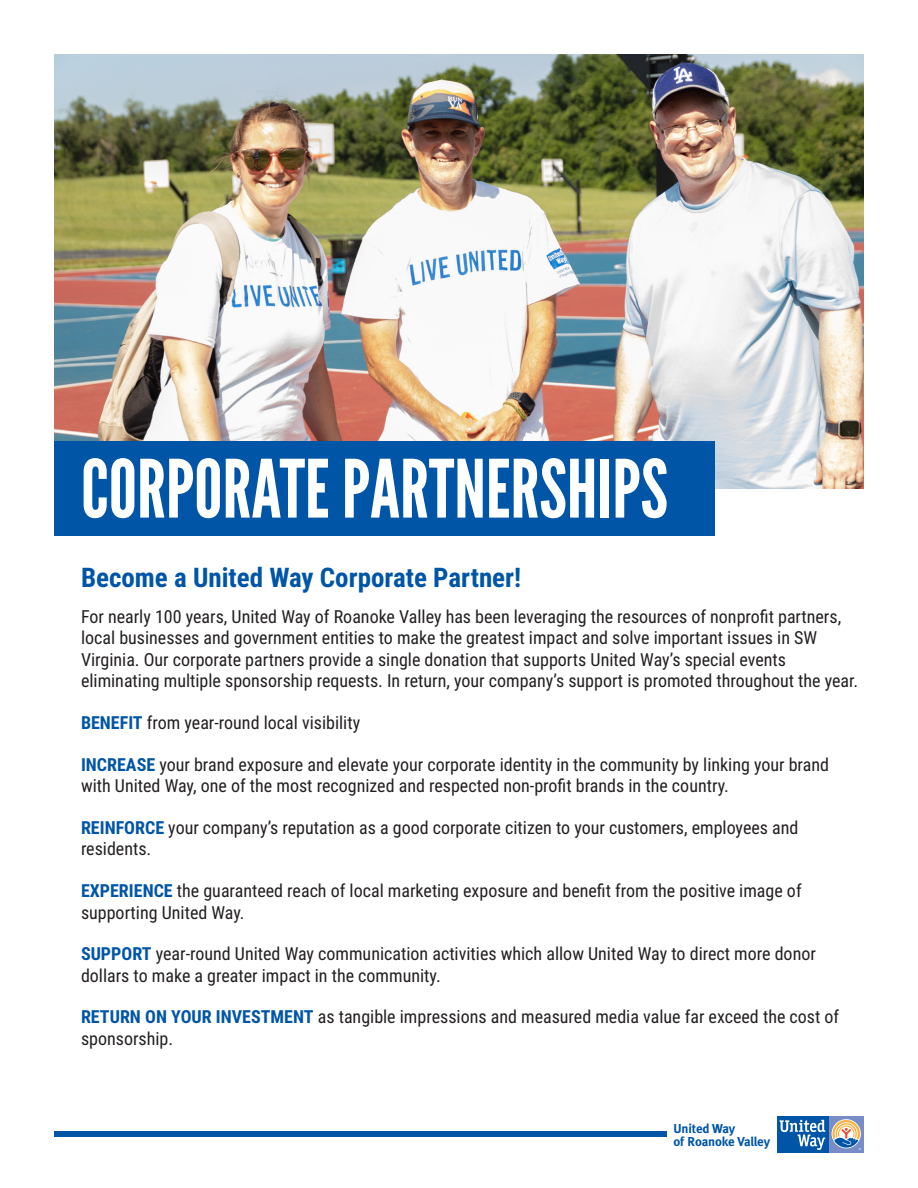
<style>
.page{position:relative;width:918px;height:1188px;background:#fff}
.page>*{position:absolute;margin:0;border:0;box-sizing:border-box;transform-origin:0 0}
.t1{font:80.1px "League Gothic";color:#fff}
.t2{font:700 27px "Roboto Condensed";color:#0155a7}
.t3{font:18px/21.6px "Roboto Condensed";color:#231f20}
.t4{font:12.9px/13.2px "Meta Bold LF";letter-spacing:-.02em;color:#0155a7}
.s1{font-weight:700;color:#0155a7}
</style>
<div class="page">
<img style="left:54px;top:54px;width:810px;height:434px">
<div style="left:54px;top:441px;width:660px;height:94px;background:#0155a7"></div>
<div style="left:54px;top:1131px;width:810px;height:6px;background:#0155a7"></div>
<div style="left:667px;top:1110px;width:204px;height:48px;background:#fff"></div>
<div style="left:829px;top:1116px;width:35px;height:36px;background:#788dc7"></div>
<div style="left:777px;top:1116px;width:52px;height:36px;background:#0155a7"></div>
<svg style="left:779px;top:1120px;width:46px;height:30px"></svg>
<svg style="left:832px;top:1120px;width:29px;height:30px"></svg>
<p class="t1" style="left:81px;top:441px;width:589px">CORPORATE PARTNERSHIPS</p>
<p class="t2" style="left:81px;top:559px;width:442px">Become a United Way Corporate Partner!</p>
<p class="t3" style="left:81px;top:605px;width:779px">For nearly 100 years, United Way of Roanoke Valley has been leveraging the resources of nonprofit partners, local businesses and government entities to make the greatest impact and solve important issues in SW Virginia. Our corporate partners provide a single donation that supports United Way’s special events eliminating multiple sponsorship requests. In return, your company’s support is promoted throughout the year.</p>
<p class="t3" style="left:81px;top:711px;width:281px"><span class="s1">BENEFIT</span> from year-round local visibility</p>
<p class="t3" style="left:81px;top:753px;width:750px"><span class="s1">INCREASE</span> your brand exposure and elevate your corporate identity in the community by linking your brand with United Way, one of the most recognized and respected non-profit brands in the country.</p>
<p class="t3" style="left:81px;top:816px;width:719px"><span class="s1">REINFORCE</span> your company’s reputation as a good corporate citizen to your customers, employees and residents.</p>
<p class="t3" style="left:81px;top:879px;width:722px"><span class="s1">EXPERIENCE</span> the guaranteed reach of local marketing exposure and benefit from the positive image of supporting United Way.</p>
<p class="t3" style="left:81px;top:942px;width:736px"><span class="s1">SUPPORT</span> year-round United Way communication activities which allow United Way to direct more donor dollars to make a greater impact in the community.</p>
<p class="t3" style="left:81px;top:1005px;width:760px"><span class="s1">RETURN ON YOUR INVESTMENT</span> as tangible impressions and measured media value far exceed the cost of sponsorship.</p>
<p class="t4" style="left:673px;top:1122px;width:98px">United Way<br>of Roanoke Valley</p>
</div>
